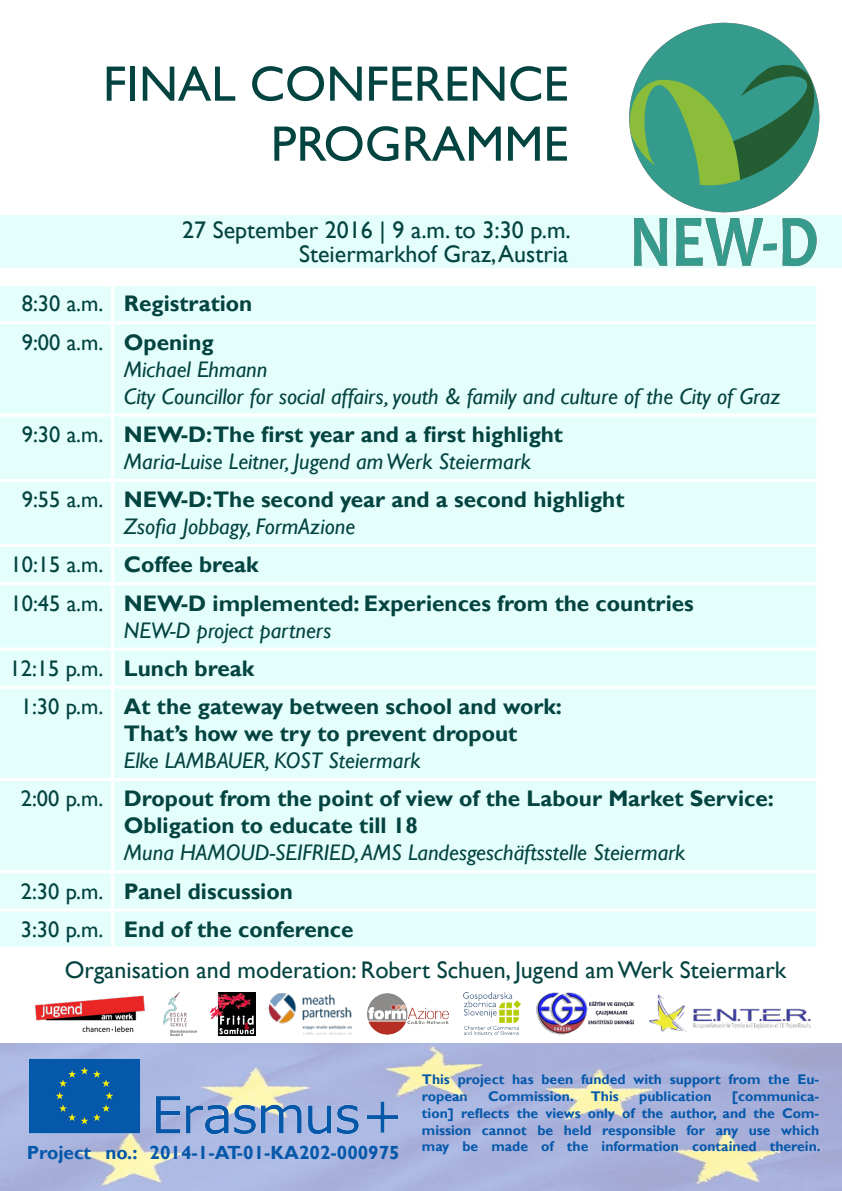
<style>
.page{position:relative;width:842px;height:1191px;background:#fff}
.page>*{position:absolute;margin:0;border:0;box-sizing:border-box;transform-origin:0 0}
.t1{font:50px "Gill Sans";color:#034340}
.t2{font:24px/24px "Gill Sans";color:#034340;text-align:right}
.t3{font:700 22.5px/27px "Gill Sans";color:#034340}
.t4{font:italic 22.5px/27px "Gill Sans";color:#034340}
.t5{font:22.5px "Gill Sans";color:#034340}
.t6{font:700 19px "Gill Sans";color:#0558aa}
.t7{font:700 14px/16.8px "Gill Sans";color:#0558aa}
</style>
<div class="page">
<div style="left:0;top:215px;width:842px;height:53px;background:#e4fefc"></div>
<img style="left:629px;top:22px;width:191px;height:244px">
<div style="left:0;top:286px;width:816px;height:660px;background:#e4fefc"></div>
<hr style="left:111px;top:286px;width:3px;height:35px;background:#fff">
<hr style="left:0;top:321px;width:113px;height:3px;background:#fff">
<hr style="left:113px;top:321px;width:706px;height:3px;background:#fff">
<hr style="left:111px;top:324px;width:3px;height:89px;background:#fff">
<hr style="left:0;top:413px;width:113px;height:3px;background:#fff">
<hr style="left:113px;top:413px;width:706px;height:3px;background:#fff">
<hr style="left:111px;top:416px;width:3px;height:63px;background:#fff">
<hr style="left:0;top:479px;width:113px;height:3px;background:#fff">
<hr style="left:113px;top:479px;width:706px;height:3px;background:#fff">
<hr style="left:111px;top:482px;width:3px;height:62px;background:#fff">
<hr style="left:0;top:544px;width:113px;height:3px;background:#fff">
<hr style="left:113px;top:544px;width:706px;height:3px;background:#fff">
<hr style="left:111px;top:547px;width:3px;height:35px;background:#fff">
<hr style="left:0;top:582px;width:113px;height:3px;background:#fff">
<hr style="left:113px;top:582px;width:706px;height:3px;background:#fff">
<hr style="left:111px;top:585px;width:3px;height:62px;background:#fff">
<hr style="left:0;top:647px;width:113px;height:3px;background:#fff">
<hr style="left:113px;top:647px;width:706px;height:3px;background:#fff">
<hr style="left:111px;top:650px;width:3px;height:36px;background:#fff">
<hr style="left:0;top:686px;width:113px;height:3px;background:#fff">
<hr style="left:113px;top:686px;width:706px;height:3px;background:#fff">
<hr style="left:111px;top:689px;width:3px;height:89px;background:#fff">
<hr style="left:0;top:778px;width:113px;height:3px;background:#fff">
<hr style="left:113px;top:778px;width:706px;height:3px;background:#fff">
<hr style="left:111px;top:781px;width:3px;height:89px;background:#fff">
<hr style="left:0;top:870px;width:113px;height:3px;background:#fff">
<hr style="left:113px;top:870px;width:706px;height:3px;background:#fff">
<hr style="left:111px;top:873px;width:3px;height:35px;background:#fff">
<hr style="left:0;top:908px;width:113px;height:3px;background:#fff">
<hr style="left:113px;top:908px;width:706px;height:3px;background:#fff">
<hr style="left:111px;top:911px;width:3px;height:35px;background:#fff">
<img style="left:0;top:1043px;width:842px;height:148px">
<img style="left:27px;top:1056px;width:373px;height:79px">
<img style="left:35px;top:995px;width:110px;height:37px">
<img style="left:164px;top:992px;width:32px;height:43px">
<img style="left:211px;top:992px;width:44px;height:43px">
<img style="left:269px;top:993px;width:83px;height:42px">
<img style="left:367px;top:993px;width:82px;height:42px">
<img style="left:463px;top:992px;width:58px;height:43px">
<img style="left:536px;top:992px;width:99px;height:43px">
<img style="left:649px;top:994px;width:162px;height:40px">
<p class="t1" style="left:103px;top:55px;width:467px">FINAL CONFERENCE</p>
<p class="t1" style="left:271px;top:115px;width:299px">PROGRAMME</p>
<p class="t2" style="left:182px;top:218px;width:390px">27 September 2016 | 9 a.m. to 3:30 p.m.<br>Steiermarkhof Graz, Austria</p>
<p class="t5" style="left:22px;top:291px;width:83px">8:30 a.m.</p>
<p class="t3" style="left:124px;top:291px;width:130px">Registration</p>
<p class="t5" style="left:22px;top:329px;width:83px">9:00 a.m.</p>
<p class="t3" style="left:124px;top:329px;width:91px">Opening</p>
<p class="t4" style="left:124px;top:356px;width:658px">Michael Ehmann<br>City Councillor for social affairs, youth &amp; family and culture of the City of Graz</p>
<p class="t5" style="left:22px;top:421px;width:83px">9:30 a.m.</p>
<p class="t3" style="left:124px;top:421px;width:441px">NEW-D:The first year and a first highlight</p>
<p class="t4" style="left:124px;top:448px;width:409px">Maria-Luise Leitner, Jugend am Werk Steiermark</p>
<p class="t5" style="left:22px;top:486px;width:83px">9:55 a.m.</p>
<p class="t3" style="left:124px;top:487px;width:502px">NEW-D:The second year and a second highlight</p>
<p class="t4" style="left:124px;top:513px;width:233px">Zsofia Jobbagy, FormAzione</p>
<p class="t5" style="left:11px;top:552px;width:94px">10:15 a.m.</p>
<p class="t3" style="left:124px;top:552px;width:136px">Coffee break</p>
<p class="t5" style="left:11px;top:590px;width:94px">10:45 a.m.</p>
<p class="t3" style="left:124px;top:590px;width:571px">NEW-D implemented: Experiences from the countries</p>
<p class="t4" style="left:124px;top:617px;width:209px">NEW-D project partners</p>
<p class="t5" style="left:10px;top:655px;width:95px">12:15 p.m.</p>
<p class="t3" style="left:124px;top:655px;width:132px">Lunch break</p>
<p class="t5" style="left:21px;top:693px;width:84px">1:30 p.m.</p>
<p class="t3" style="left:124px;top:693px;width:440px">At the gateway between school and work:<br>That’s how we try to prevent dropout</p>
<p class="t4" style="left:124px;top:747px;width:298px">Elke LAMBAUER, KOST Steiermark</p>
<p class="t5" style="left:21px;top:785px;width:84px">2:00 p.m.</p>
<p class="t3" style="left:124px;top:786px;width:651px">Dropout from the point of view of the Labour Market Service:<br>Obligation to educate till 18</p>
<p class="t4" style="left:124px;top:839px;width:563px">Muna HAMOUD-SEIFRIED, AMS Landesgeschäftsstelle Steiermark</p>
<p class="t5" style="left:21px;top:878px;width:84px">2:30 p.m.</p>
<p class="t3" style="left:124px;top:878px;width:170px">Panel discussion</p>
<p class="t5" style="left:21px;top:916px;width:84px">3:30 p.m.</p>
<p class="t3" style="left:124px;top:916px;width:231px">End of the conference</p>
<p class="t2" style="left:65px;top:958px;width:723px">Organisation and moderation: Robert Schuen, Jugend am Werk Steiermark</p>
<p class="t6" style="left:27px;top:1141px;width:375px">Project no.: 2014-1-AT-01-KA202-000975</p>
<p class="t7" style="left:422px;top:1071px;width:399px">This project has been funded with support from the Eu&shy;ropean</p>
<p class="t7" style="left:422px;top:1088px;width:400px;text-align:justify;text-indent:310px">[communica&shy;tion] reflects the views only of the author, and the Com&shy;mission cannot be held responsible for any use which may be made of the information contained therein.</p>
<p class="t7" style="left:488px;top:1088px;width:132px">Commission. This</p>
<p class="t7" style="left:639px;top:1088px;width:74px">publication</p>
</div>
